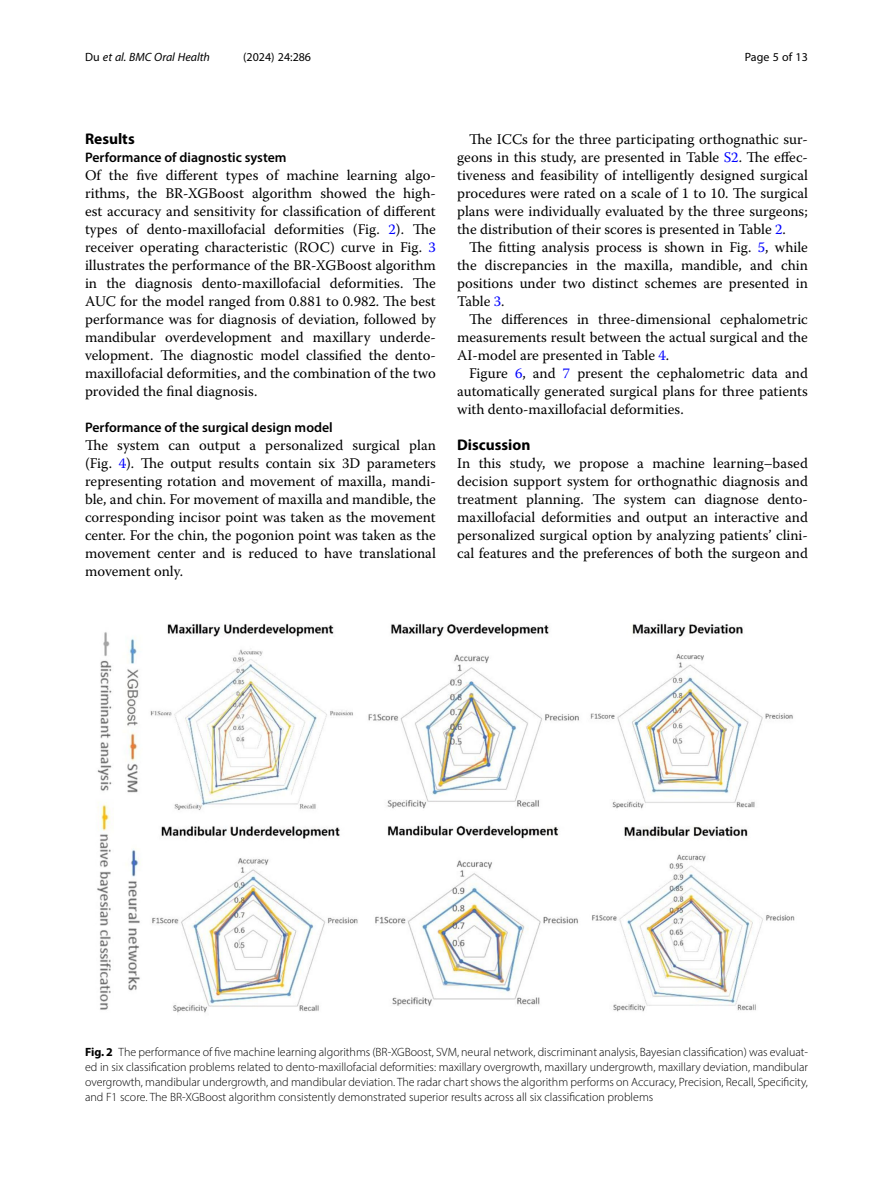
<style>
.page{position:relative;width:893px;height:1191px;background:#fff}
.page>*{position:absolute;margin:0;border:0;box-sizing:border-box;transform-origin:0 0}
.Head_1{font:700 15.45px "Myriad Pro";color:#000}
.Body_Text{font:14.7px/18px "Warnock Pro";color:#000;text-align:justify}
.Body_Text_Indent{font:14.7px/18px "Warnock Pro";color:#000;text-align:justify}
.Head_2{font:600 13.8px "Myriad Pro";color:#000}
.Head_2_After_1{font:600 13.8px "Myriad Pro";color:#000}
.Figure_Caption{font:300 12px/15px "Myriad Pro";color:#000;text-align:justify}
.t1{font:12px "Myriad Pro";color:#000}
.t2{font:italic 12px "Myriad Pro";color:#000}
.s1{font-style:normal}
.s2{color:#00f}
.s3{font-weight:700}
</style>
<div class="page">
<img style="left:97px;top:623px;width:698px;height:390px">
<p class="t2" style="left:85px;top:50px;width:126px"><span class="s1">Du</span> et al. BMC Oral Health</p>
<p class="t1" style="left:243px;top:50px;width:70px">(2024) 24:286</p>
<p class="t1" style="left:745px;top:50px;width:65px">Page 5 of 13</p>
<p class="Head_1" style="left:85px;top:129px;width:51px">Results</p>
<p class="Head_2_After_1" style="left:85px;top:149px;width:203px">Performance of diagnostic system</p>
<p class="Body_Text" style="left:85px;top:166px;width:352px">Of the five different types of machine learning algo&shy;rithms, the BR-XGBoost algorithm showed the high&shy;est accuracy and sensitivity for classification of different types of dento-maxillofacial deformities (Fig. <span class="s2">2</span>). The receiver operating characteristic (ROC) curve in Fig. <span class="s2">3 </span>illustrates the performance of the BR-XGBoost algorithm in the diagnosis dento-maxillofacial deformities. The AUC for the model ranged from 0.881 to 0.982. The best performance was for diagnosis of deviation, followed by mandibular overdevelopment and maxillary underde&shy;velopment. The diagnostic model classified the dento&shy;maxillofacial deformities, and the combination of the two provided the final diagnosis.</p>
<p class="Head_2" style="left:85px;top:419px;width:249px">Performance of the surgical design model</p>
<p class="Body_Text" style="left:85px;top:436px;width:352px">The system can output a personalized surgical plan (Fig. <span class="s2">4</span>). The output results contain six 3D parameters representing rotation and movement of maxilla, mandi&shy;ble, and chin. For movement of maxilla and mandible, the corresponding incisor point was taken as the movement center. For the chin, the pogonion point was taken as the movement center and is reduced to have translational movement only.</p>
<p class="Body_Text_Indent" style="left:457px;top:130px;width:352px;text-indent:12px">The ICCs for the three participating orthognathic sur&shy;geons in this study, are presented in Table <span class="s2">S2</span>. The effec&shy;tiveness and feasibility of intelligently designed surgical procedures were rated on a scale of 1 to 10. The surgical plans were individually evaluated by the three surgeons; the distribution of their scores is presented in Table <span class="s2">2</span>.</p>
<p class="Body_Text_Indent" style="left:457px;top:238px;width:352px;text-indent:12px">The fitting analysis process is shown in Fig. <span class="s2">5</span>, while the discrepancies in the maxilla, mandible, and chin positions under two distinct schemes are presented in Table <span class="s2">3</span>.</p>
<p class="Body_Text_Indent" style="left:457px;top:310px;width:352px;text-indent:12px">The differences in three-dimensional cephalometric measurements result between the actual surgical and the AI-model are presented in Table <span class="s2">4</span>.</p>
<p class="Body_Text_Indent" style="left:457px;top:364px;width:352px;text-indent:12px">Figure <span class="s2">6</span>, and <span class="s2">7</span> present the cephalometric data and automatically generated surgical plans for three patients with dento-maxillofacial deformities.</p>
<p class="Head_1" style="left:457px;top:435px;width:75px">Discussion</p>
<p class="Body_Text" style="left:457px;top:454px;width:352px">In this study, we propose a machine learning–based decision support system for orthognathic diagnosis and treatment planning. The system can diagnose dento&shy;maxillofacial deformities and output an interactive and personalized surgical option by analyzing patients’ clini&shy;cal features and the preferences of both the surgeon and</p>
<p class="Figure_Caption" style="left:85px;top:1044px;width:724px"><span class="s3">Fig. 2</span> The performance of five machine learning algorithms (BR-XGBoost, SVM, neural network, discriminant analysis, Bayesian classification) was evaluat&shy;ed in six classification problems related to dento-maxillofacial deformities: maxillary overgrowth, maxillary undergrowth, maxillary deviation, mandibular overgrowth, mandibular undergrowth, and mandibular deviation. The radar chart shows the algorithm performs on Accuracy, Precision, Recall, Specificity, and F1 score. The BR-XGBoost algorithm consistently demonstrated superior results across all six classification problems</p>
</div>
